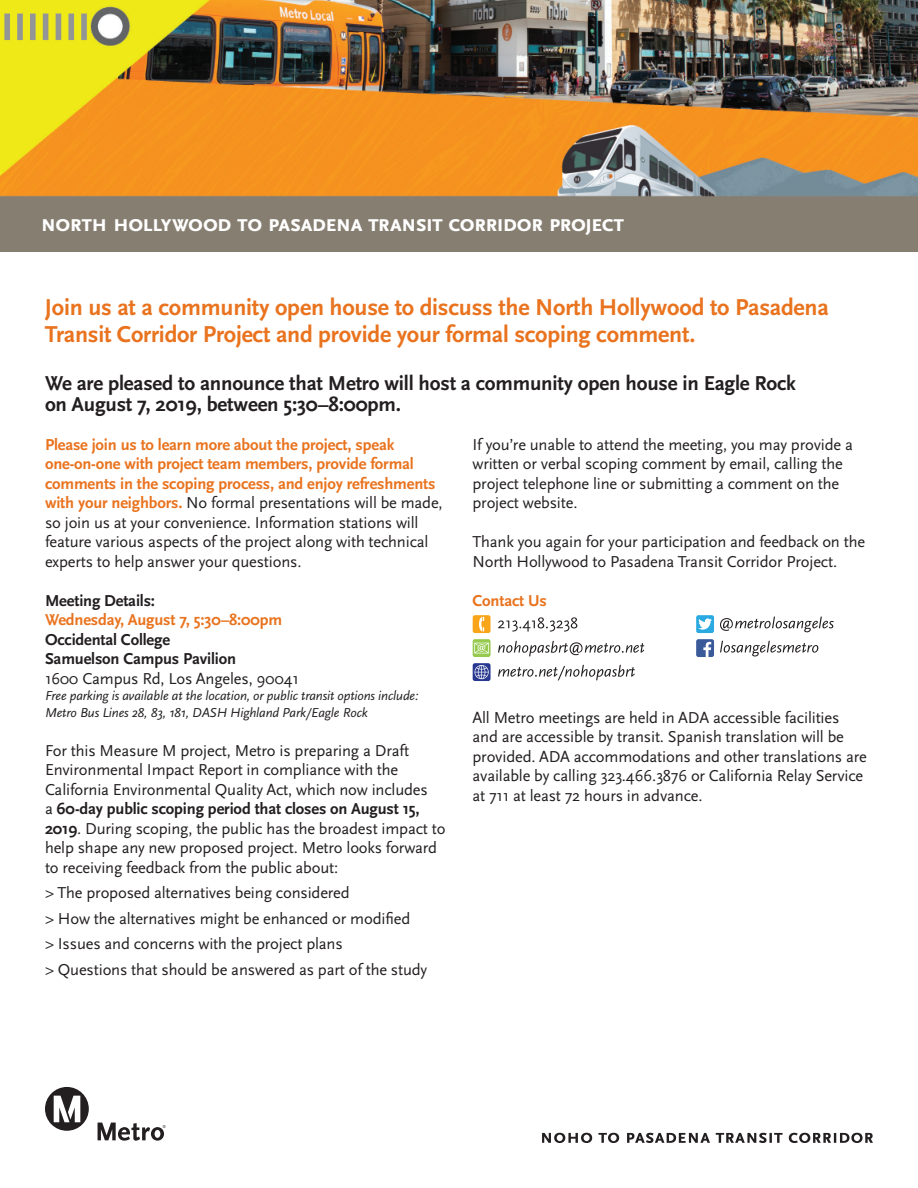
<style>
.page{position:relative;width:918px;height:1188px;background:#fff}
.page>*{position:absolute;margin:0;border:0;box-sizing:border-box;transform-origin:0 0}
.t1{font:700 24px/27px "Scala Sans Pro";letter-spacing:-.01em;color:#e9731e}
.t2{font:700 24px "Scala Sans Pro";letter-spacing:-.045em;color:#fff}
.t3{font:700 21px/21px "Scala Sans Pro";letter-spacing:-.01em;color:#231f20}
.t4{font:16.5px/19.5px "Scala Sans Pro";letter-spacing:-.01em;color:#231f20}
.t5{font:700 16.5px/19.5px "Scala Sans Pro";letter-spacing:-.01em;color:#231f20}
.t6{font:700 16.5px "Scala Sans Pro";letter-spacing:-.01em;color:#e9731e}
.t7{font:italic 13.5px/16.5px "Scala Sans Pro";letter-spacing:-.01em;color:#231f20}
.s1{font-weight:700;color:#e9731e}
.s2{font-weight:700}
</style>
<div class="page">
<img style="left:0;top:0;width:918px;height:198px">
<div style="left:0;top:198px;width:918px;height:54px;background:#867e71"></div>
<svg style="left:45px;top:1087px;width:44px;height:44px"></svg>
<svg style="left:54px;top:1096px;width:26px;height:26px"></svg>
<svg style="left:98px;top:1123px;width:68px;height:18px"></svg>
<svg style="left:542px;top:1133px;width:331px;height:10px"></svg>
<div style="left:473px;top:615px;width:18px;height:18px;background:#f9a51b;border-radius:2px"></div>
<svg style="left:479px;top:617px;width:5px;height:14px"></svg>
<svg style="left:473px;top:639px;width:18px;height:18px"></svg>
<svg style="left:474px;top:643px;width:15px;height:10px"></svg>
<div style="left:473px;top:663px;width:18px;height:18px;background:#283890;border-radius:2px"></div>
<svg style="left:475px;top:665px;width:14px;height:14px"></svg>
<div style="left:696px;top:615px;width:18px;height:18px;background:#2aaae1;border-radius:2px"></div>
<svg style="left:698px;top:618px;width:14px;height:12px"></svg>
<div style="left:696px;top:639px;width:18px;height:18px;background:#3a5a99;border-radius:2px"></div>
<svg style="left:703px;top:642px;width:8px;height:15px"></svg>
<svg style="left:498px;top:617px;width:79px;height:15px"></svg>
<svg style="left:498px;top:641px;width:146px;height:15px"></svg>
<svg style="left:498px;top:665px;width:137px;height:15px"></svg>
<svg style="left:720px;top:616px;width:114px;height:16px"></svg>
<svg style="left:720px;top:641px;width:98px;height:16px"></svg>
<h1 class="t2" style="left:40px;top:209px;width:585px">north hollywood to pasadena transit corridor project</h1>
<h1 class="t1" style="left:45px;top:294px;width:785px">Join us at a community open house to discuss the North Hollywood to Pasadena<br>Transit Corridor Project and provide your formal scoping comment.</h1>
<p class="t3" style="left:45px;top:372px;width:753px">We are pleased to announce that Metro will host a community open house in Eagle Rock on August 7, 2019, between 5:30–8:00pm.</p>
<p class="t4" style="left:45px;top:435px;width:399px"><span class="s1">Please join us to learn more about the project, speak one-on-one with project team members, provide formal comments in the scoping process, and enjoy refreshments with your neighbors.</span> No formal presentations will be made, so join us at your convenience. Information stations will feature various aspects of the project along with technical experts to help answer your questions.</p>
<p class="t5" style="left:45px;top:591px;width:112px">Meeting Details:</p>
<p class="t6" style="left:45px;top:610px;width:239px">Wednesday, August 7, 5:30–8:00pm</p>
<p class="t5" style="left:45px;top:630px;width:193px">Occidental College<br>Samuelson Campus Pavilion</p>
<p class="t4" style="left:45px;top:669px;width:255px">1600 Campus Rd, Los Angeles, 90041</p>
<p class="t7" style="left:45px;top:688px;width:375px">Free parking is available at the location, or public transit options include:<br>Metro Bus Lines 28, 83, 181, DASH Highland Park/Eagle Rock</p>
<p class="t4" style="left:45px;top:741px;width:402px">For this Measure M project, Metro is preparing a Draft Environmental Impact Report in compliance with the California Environmental Quality Act, which now includes<br>a <span class="s2">60-day public scoping period that closes on August 15, 2019</span>. During scoping, the public has the broadest impact to help shape any new proposed project. Metro looks forward to receiving feedback from the public about:</p>
<p class="t4" style="left:45px;top:880px;width:384px;line-height:25.5px">&gt; The proposed alternatives being considered<br>&gt; How the alternatives might be enhanced or modified<br>&gt; Issues and concerns with the project plans<br>&gt; Questions that should be answered as part of the study</p>
<p class="t4" style="left:472px;top:435px;width:382px">If you’re unable to attend the meeting, you may provide a written or verbal scoping comment by email, calling the project telephone line or submitting a comment on the project website.</p>
<p class="t4" style="left:472px;top:532px;width:394px">Thank you again for your participation and feedback on the<br>North Hollywood to Pasadena Transit Corridor Project.</p>
<p class="t6" style="left:472px;top:591px;width:76px">Contact Us</p>
<p class="t4" style="left:472px;top:708px;width:396px">All Metro meetings are held in ADA accessible facilities and are accessible by transit. Spanish translation will be provided. ADA accommodations and other translations are available by calling 323.466.3876 or California Relay Service at 711 at least 72 hours in advance.</p>
</div>
